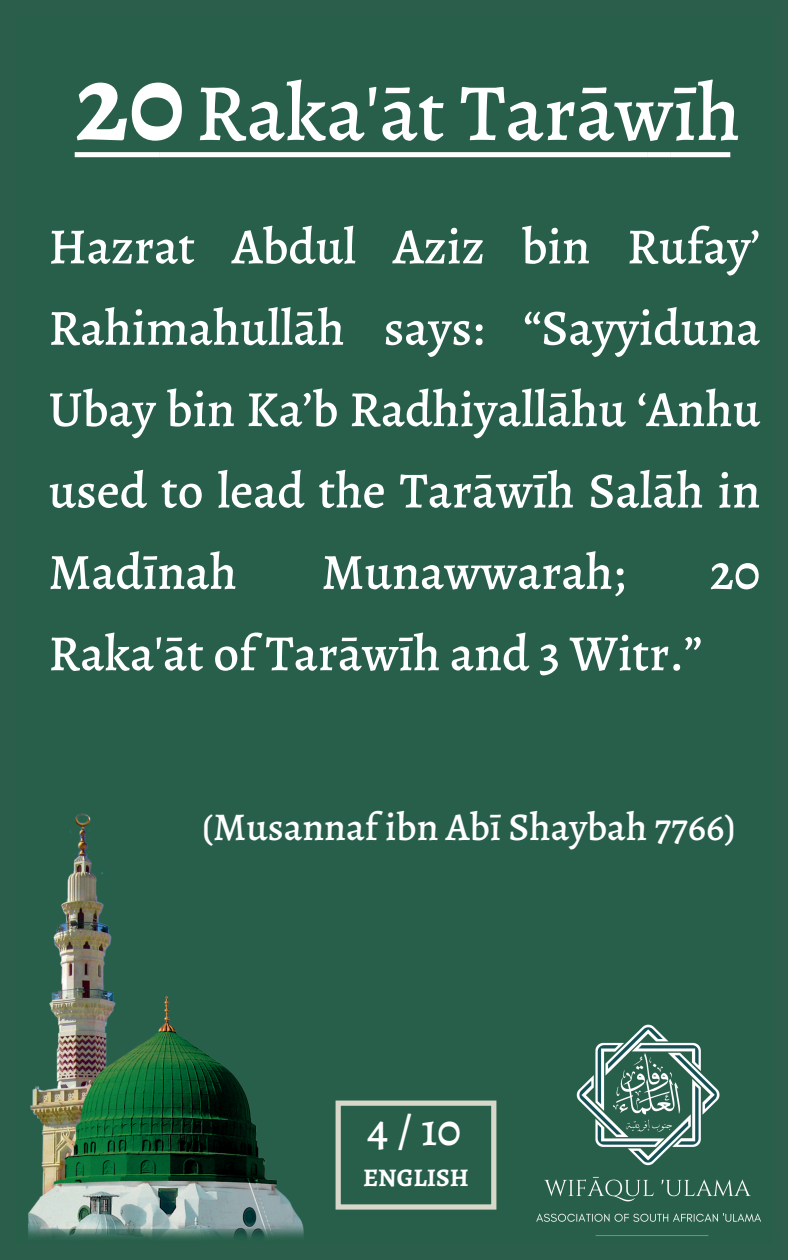
<style>
.page{position:relative;width:788px;height:1260px;background:#285f4b}
.page>*{position:absolute;margin:0;border:0;box-sizing:border-box;transform-origin:0 0}
.t1{font:700 111.3px "Alegreya";color:#fff}
.t2{font:500 81.38px "Alegreya";color:#fff}
.t3{font:500 50.75px/81.4px "Alegreya";color:#fff;text-align:justify}
.t4{font:500 46.38px "Alegreya";color:#fff}
.t5{font:500 39.38px "Alegreya";color:#fff}
.t6{font:700 25.38px "Alegreya";color:#fff}
</style>
<div class="page">
<p class="t1" style="left:75px;top:26px;width:111px">20</p>
<p class="t2" style="left:196px;top:57px;width:546px">Raka'āt Tarāwīh</p>
<h2 class="t3" style="left:49px;top:206px;width:713px">Hazrat Abdul Aziz bin Rufay’ Rahimahullāh says: “Sayyiduna Ubay bin Ka’b Radhiyallāhu ‘Anhu used to lead the Tarāwīh Salāh in Madīnah</h2>
<h2 class="t3" style="left:321px;top:531px;width:305px">Munawwarah;</h2>
<h2 class="t3" style="left:709px;top:531px;width:52px">20</h2>
<h2 class="t3" style="left:49px;top:612px;width:655px">Raka'āt of Tarāwīh and 3 Witr.”</h2>
<h3 class="t5" style="left:202px;top:800px;width:535px">(Musannaf ibn Abī Shaybah 7766)</h3>
<h1 class="t4" style="left:367px;top:1098px;width:96px">4/10</h1>
<p class="t6" style="left:363px;top:1161px;width:107px">ENGLISH</p>
</div>
